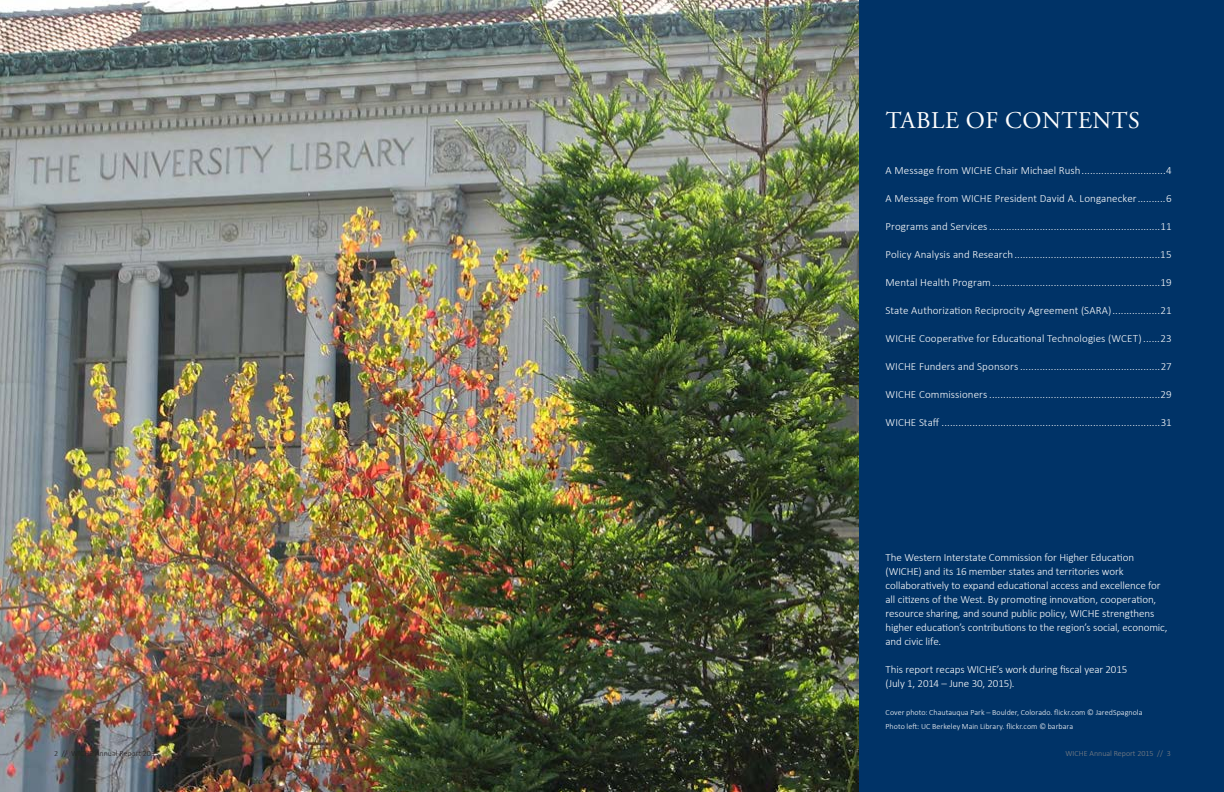
<style>
.page{position:relative;width:1224px;height:792px;background:#fff}
.page>*{position:absolute;margin:0;border:0;box-sizing:border-box;transform-origin:0 0}
.t1{font:24px "Adobe Garamond Pro";letter-spacing:.025em;color:#fff}
.t2{font:300 11px/14px "Calibri";color:#fff}
.t3{font:300 8px "Calibri";letter-spacing:.005em;color:#fff}
.t4{font:300 8px "Calibri";color:#231f20}
.t5{font:300 8px "Calibri";color:#808285}
</style>
<div class="page">
<div style="left:828px;top:0;width:396px;height:792px;background:#003367"></div>
<img style="left:0;top:0;width:859px;height:792px">
<p class="t1" style="left:886px;top:106px;width:256px">TABLE OF CONTENTS</p>
<p class="t2" style="left:886px;top:164px;width:288px">A Message from WICHE Chair Michael Rush..............................4</p>
<p class="t2" style="left:886px;top:192px;width:287px">A Message from WICHE President David A. Longanecker..........6</p>
<p class="t2" style="left:886px;top:220px;width:287px">Programs and Services.............................................................11</p>
<p class="t2" style="left:886px;top:248px;width:288px">Policy Analysis and Research....................................................15</p>
<p class="t2" style="left:886px;top:276px;width:288px">Mental Health Program............................................................19</p>
<p class="t2" style="left:886px;top:304px;width:287px">State Authorization Reciprocity Agreement (SARA).................21</p>
<p class="t2" style="left:886px;top:332px;width:288px">WICHE Cooperative for Educational Technologies (WCET)......23</p>
<p class="t2" style="left:886px;top:360px;width:288px">WICHE Funders and Sponsors..................................................27</p>
<p class="t2" style="left:886px;top:388px;width:287px">WICHE Commissioners.............................................................29</p>
<p class="t2" style="left:886px;top:416px;width:287px">WICHE Staff ..............................................................................31</p>
<p class="t2" style="left:886px;top:550px;width:284px">The Western Interstate Commission for Higher Education (WICHE) and its 16 member states and territories work collaboratively to expand educational access and excellence for all citizens of the West. By promoting innovation, cooperation, resource sharing, and sound public policy, WICHE strengthens higher education’s contributions to the region’s social, economic, and civic life.</p>
<p class="t2" style="left:886px;top:662px;width:243px">This report recaps WICHE’s work during fiscal year 2015 (July 1, 2014 – June 30, 2015).</p>
<p class="t3" style="left:886px;top:707px;width:258px">Cover photo: Chautauqua Park ─ Boulder, Colorado. flickr.com © JaredSpagnola</p>
<p class="t3" style="left:886px;top:721px;width:189px">Photo left: UC Berkeley Main Library. flickr.com © barbara</p>
<p class="t4" style="left:54px;top:749px;width:107px">2 // WICHE Annual Report 2015</p>
<p class="t5" style="left:1066px;top:749px;width:107px">WICHE Annual Report 2015 // 3</p>
</div>
